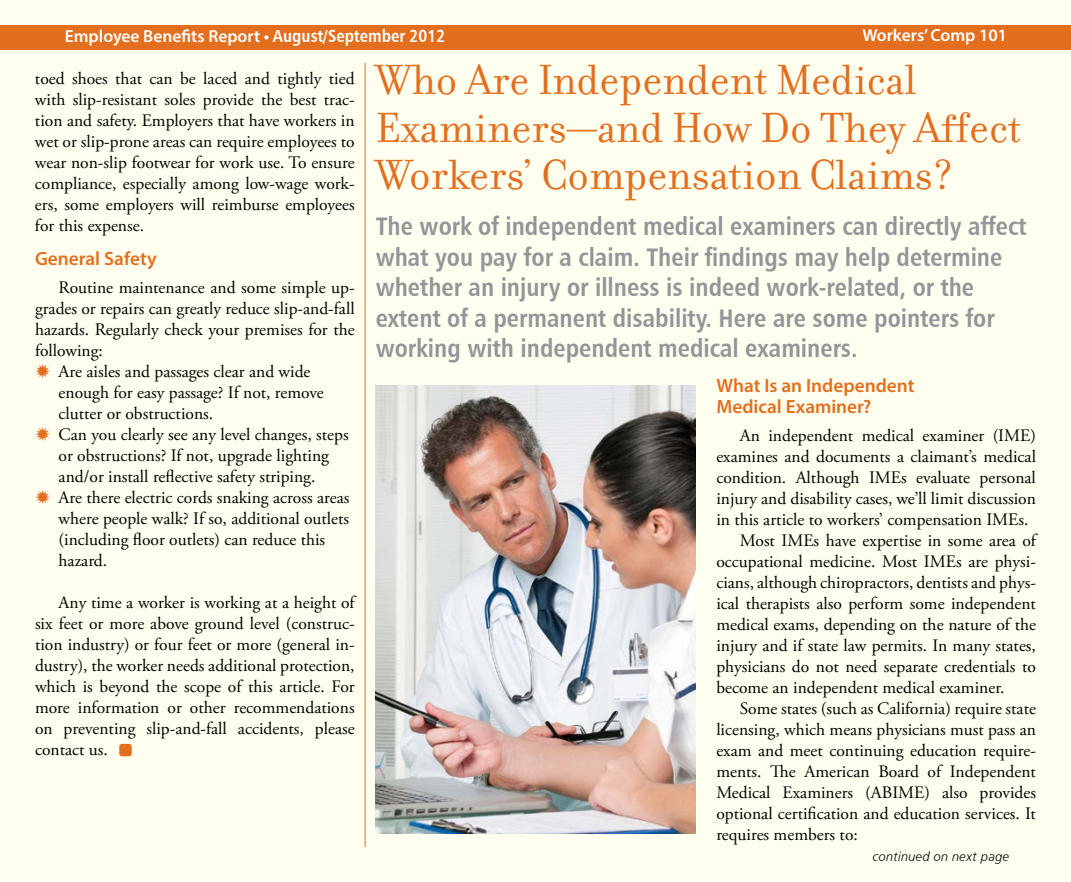
<style>
.page{position:relative;width:1071px;height:882px;background:#fff}
.page>*{position:absolute;margin:0;border:0;box-sizing:border-box;transform-origin:0 0}
.t1{font:45.5px/47.2px "Filosofia";color:#e36f1e}
.t2{font:25.38px/30.4px "Humanist 777 BT Bold Condensed B";color:#939598}
.t3{font:600 19.25px/21px "Myriad Pro";color:#e36f1e}
.t4{font:17.5px/21px "Adobe Garamond Pro";color:#000;text-align:justify}
.t5{font:600 17.5px "Myriad Pro";color:#fff}
.t6{font:13.12px "Humanist 777 BT Light Italic B";letter-spacing:.015em;color:#000}
.s1{font-family:"Humanist 777 BT Bold Condensed B";font-weight:400}
</style>
<div class="page">
<div style="left:1px;top:1px;width:1070px;height:881px;background:#fffff0"></div>
<div style="left:0;top:25px;width:1071px;height:24px;background:#e36f1e"></div>
<div style="left:119px;top:744px;width:13px;height:12px;background:#e36f1e;border-radius:3px"></div>
<img style="left:376px;top:386px;width:319px;height:447px">
<hr style="left:365px;top:63px;width:1px;height:784px;background:#e36f1e">
<p class="t5" style="left:65px;top:25px;width:382px">Employee Benefits Report • <span class="s1">August/September 2012</span></p>
<p class="t5" style="left:862px;top:24px;width:146px">Workers’ Comp 101</p>
<p class="t4" style="left:35px;top:69px;width:321px">toed shoes that can be laced and tightly tied with slip-resistant soles provide the best trac&shy;tion and safety. Employers that have workers in wet or slip-prone areas can require employees to wear non-slip footwear for work use. To ensure compliance, especially among low-wage work&shy;ers, some employers will reimburse employees for this expense.</p>
<p class="t3" style="left:35px;top:247px;width:123px">General Safety</p>
<p class="t4" style="left:59px;top:278px;width:298px">Routine maintenance and some simple up-</p>
<p class="t4" style="left:35px;top:299px;width:321px">grades or repairs can greatly reduce slip-and-fall</p>
<p class="t4" style="left:35px;top:320px;width:321px">hazards. Regularly check your premises for the</p>
<p class="t4" style="left:35px;top:341px;width:69px">following:</p>
<p class="t4" style="left:59px;top:362px;width:253px">Are aisles and passages clear and wide</p>
<p class="t4" style="left:59px;top:383px;width:267px">enough for easy passage? If not, remove</p>
<p class="t4" style="left:59px;top:404px;width:156px">clutter or obstructions.</p>
<p class="t4" style="left:59px;top:425px;width:292px">Can you clearly see any level changes, steps</p>
<p class="t4" style="left:59px;top:446px;width:272px">or obstructions? If not, upgrade lighting</p>
<p class="t4" style="left:59px;top:467px;width:258px">and/or install reflective safety striping.</p>
<p class="t4" style="left:59px;top:488px;width:292px">Are there electric cords snaking across areas</p>
<p class="t4" style="left:59px;top:509px;width:292px">where people walk? If so, additional outlets</p>
<p class="t4" style="left:59px;top:530px;width:268px">(including floor outlets) can reduce this</p>
<p class="t4" style="left:59px;top:551px;width:50px">hazard.</p>
<p class="t4" style="left:35px;top:593px;width:321px;text-indent:24px">Any time a worker is working at a height of six feet or more above ground level (construc&shy;tion industry) or four feet or more (general in&shy;dustry), the worker needs additional protection, which is beyond the scope of this article. For more information or other recommendations on preventing slip-and-fall accidents, please contact us.</p>
<h1 class="t1" style="left:376px;top:57px;width:647px">Who Are Independent Medical<br>Examiners—and How Do They Affect<br>Workers’ Compensation Claims?</h1>
<p class="t2" style="left:376px;top:211px;width:652px">The work of independent medical examiners can directly affect what you pay for a claim. Their findings may help determine whether an injury or illness is indeed work-related, or the extent of a permanent disability. Here are some pointers for working with independent medical examiners.</p>
<p class="t3" style="left:716px;top:374px;width:200px">What Is an Independent<br>Medical Examiner?</p>
<p class="t4" style="left:740px;top:426px;width:298px">An independent medical examiner (IME)</p>
<p class="t4" style="left:716px;top:447px;width:321px">examines and documents a claimant’s medical</p>
<p class="t4" style="left:716px;top:468px;width:321px">condition. Although IMEs evaluate personal</p>
<p class="t4" style="left:716px;top:489px;width:321px">injury and disability cases, we’ll limit discussion</p>
<p class="t4" style="left:716px;top:510px;width:314px">in this article to workers’ compensation IMEs.</p>
<p class="t4" style="left:740px;top:531px;width:298px">Most IMEs have expertise in some area of</p>
<p class="t4" style="left:716px;top:552px;width:321px">occupational medicine. Most IMEs are physi-</p>
<p class="t4" style="left:716px;top:573px;width:321px">cians, although chiropractors, dentists and phys-</p>
<p class="t4" style="left:716px;top:594px;width:321px">ical therapists also perform some independent</p>
<p class="t4" style="left:716px;top:615px;width:321px">medical exams, depending on the nature of the</p>
<p class="t4" style="left:716px;top:636px;width:321px">injury and if state law permits. In many states,</p>
<p class="t4" style="left:716px;top:657px;width:321px">physicians do not need separate credentials to</p>
<p class="t4" style="left:716px;top:678px;width:290px">become an independent medical examiner.</p>
<p class="t4" style="left:740px;top:699px;width:298px">Some states (such as California) require state</p>
<p class="t4" style="left:716px;top:720px;width:321px">licensing, which means physicians must pass an</p>
<p class="t4" style="left:716px;top:741px;width:321px">exam and meet continuing education require-</p>
<p class="t4" style="left:716px;top:762px;width:321px">ments. The American Board of Independent</p>
<p class="t4" style="left:716px;top:783px;width:321px">Medical Examiners (ABIME) also provides</p>
<p class="t4" style="left:716px;top:804px;width:321px">optional certification and education services. It</p>
<p class="t4" style="left:716px;top:825px;width:143px">requires members to:</p>
<p class="t6" style="left:873px;top:849px;width:138px">continued on next page</p>
</div>
